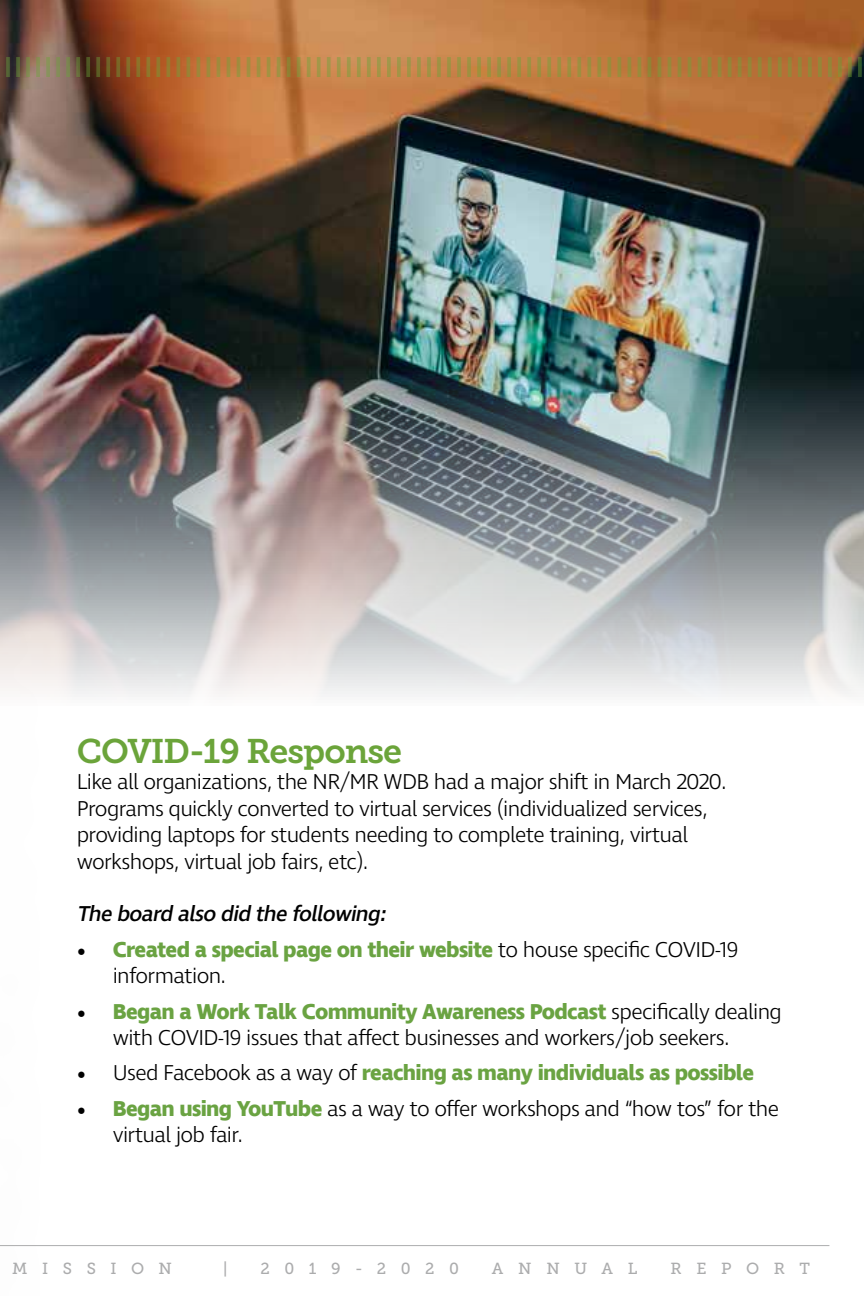
<style>
.page{position:relative;width:864px;height:1296px;background:#fff}
.page>*{position:absolute;margin:0;border:0;box-sizing:border-box;transform-origin:0 0}
.t1{font:34px "Museo Slab 700";letter-spacing:-.03em;color:#6ba43a}
.t2{font:300 22px/26.4px "Ingra";letter-spacing:-.03em;color:#000}
.t3{font:700 22px "Ingra";letter-spacing:-.03em;color:#6aa342}
.t4{font:italic 500 22px "Ingra";color:#000}
.t5{font:16px "Museo Slab 500";letter-spacing:.915em;color:#58595b}
.s1{font-family:"Minion Pro";font-weight:400;font-size:24px}
.s2{font-weight:700;color:#6aa342}
.s3{font-family:"Minion Pro";font-weight:400;font-size:24px;color:#000}
.s4{font-weight:300;color:#000}
</style>
<div class="page">
<img style="left:72px;top:0;width:792px;height:697px">
<div style="left:0;top:0;width:72px;height:1296px;background:#000;opacity:.08"></div>
<div style="left:0;top:1249px;width:858px;height:28px;background:#fff"></div>
<hr style="left:0;top:1245px;width:829px;height:1px;background:#58595b">
<svg style="left:0;top:53px;width:864px;height:28px;background:#aa763e"></svg>
<h1 class="t1" style="left:77px;top:732px;width:327px">COVID-19 Response</h1>
<p class="t2" style="left:77px;top:770px;width:651px">Like all organizations, the NR/MR WDB had a major shift in March 2020.<br>Programs quickly converted to virtual services (individualized services, providing laptops for students needing to complete training, virtual workshops, virtual job fairs, etc).</p>
<p class="t4" style="left:77px;top:900px;width:316px">Theboard also did thefollowing:</p>
<p class="t2" style="left:113px;top:937px;width:627px;text-indent:-36px"><span class="s1">•</span> <span class="s2">Created a special page on their website</span> to house specific COVID-19 information.</p>
<p class="t2" style="left:113px;top:999px;width:671px;text-indent:-36px"><span class="s1">•</span> <span class="s2">Began a Work Talk Community Awareness Podcast</span> specifically dealing with COVID-19 issues that affect businesses and workers/job seekers.</p>
<p class="t3" style="left:77px;top:1059px;width:679px"><span class="s3">•</span> <span class="s4">Used Facebook as a way of</span> reaching as many individuals as possible</p>
<p class="t2" style="left:113px;top:1096px;width:668px;text-indent:-36px"><span class="s1">•</span> <span class="s2">Began using YouTube</span> as a way to offer workshops and “how tos” for the virtual job fair.</p>
<p class="t5" style="left:12px;top:1259px;width:161px">MISSION</p>
<p class="t5" style="left:223px;top:1259px;width:6px">|</p>
<p class="t5" style="left:260px;top:1259px;width:200px">2019-2020</p>
<p class="t5" style="left:492px;top:1259px;width:147px">ANNUAL</p>
<p class="t5" style="left:670px;top:1259px;width:141px">REPORT</p>
</div>
